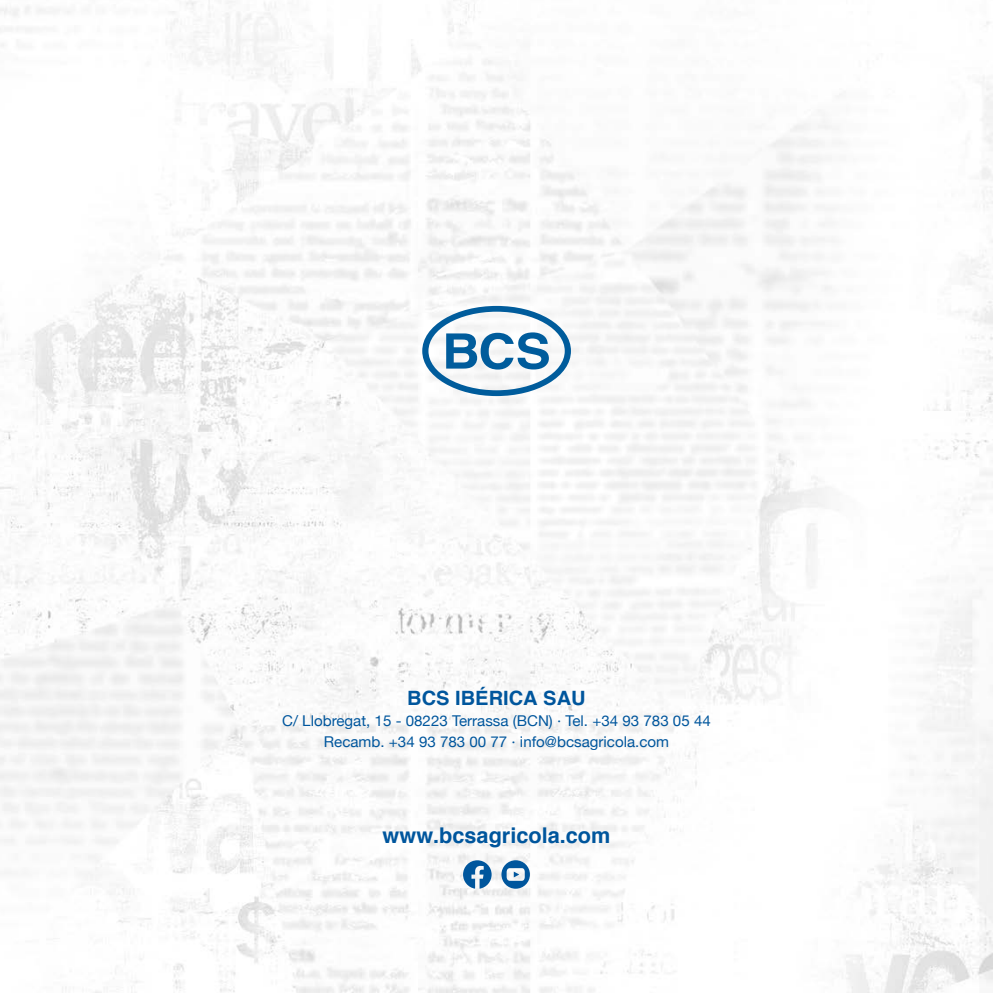
<style>
.page{position:relative;width:993px;height:993px;background:#fff}
.page>*{position:absolute;margin:0;border:0;box-sizing:border-box;transform-origin:0 0}
.t1{font:700 21.7px "Helvetica";color:#00569d}
.t2{font:700 19.78px "Helvetica";color:#00569d}
.t3{font:14.88px/21px "Helvetica Neue";color:#00569d;text-align:center}
</style>
<div class="page">
<img style="left:0;top:0;width:992px;height:992px">
<svg style="left:463px;top:860px;width:28px;height:28px"></svg>
<svg style="left:501px;top:860px;width:28px;height:28px"></svg>
<svg style="left:422px;top:306px;width:148px;height:90px"></svg>
<h2 class="t2" style="left:407px;top:685px;width:180px">BCS IBÉRICA SAU</h2>
<p class="t3" style="left:282px;top:711px;width:430px">C/ Llobregat, 15 - 08223 Terrassa (BCN) · Tel. +34 93 783 05 44<br>Recamb. +34 93 783 00 77 · info@bcsagricola.com</p>
<h1 class="t1" style="left:382px;top:821px;width:229px">www.bcsagricola.com</h1>
</div>
